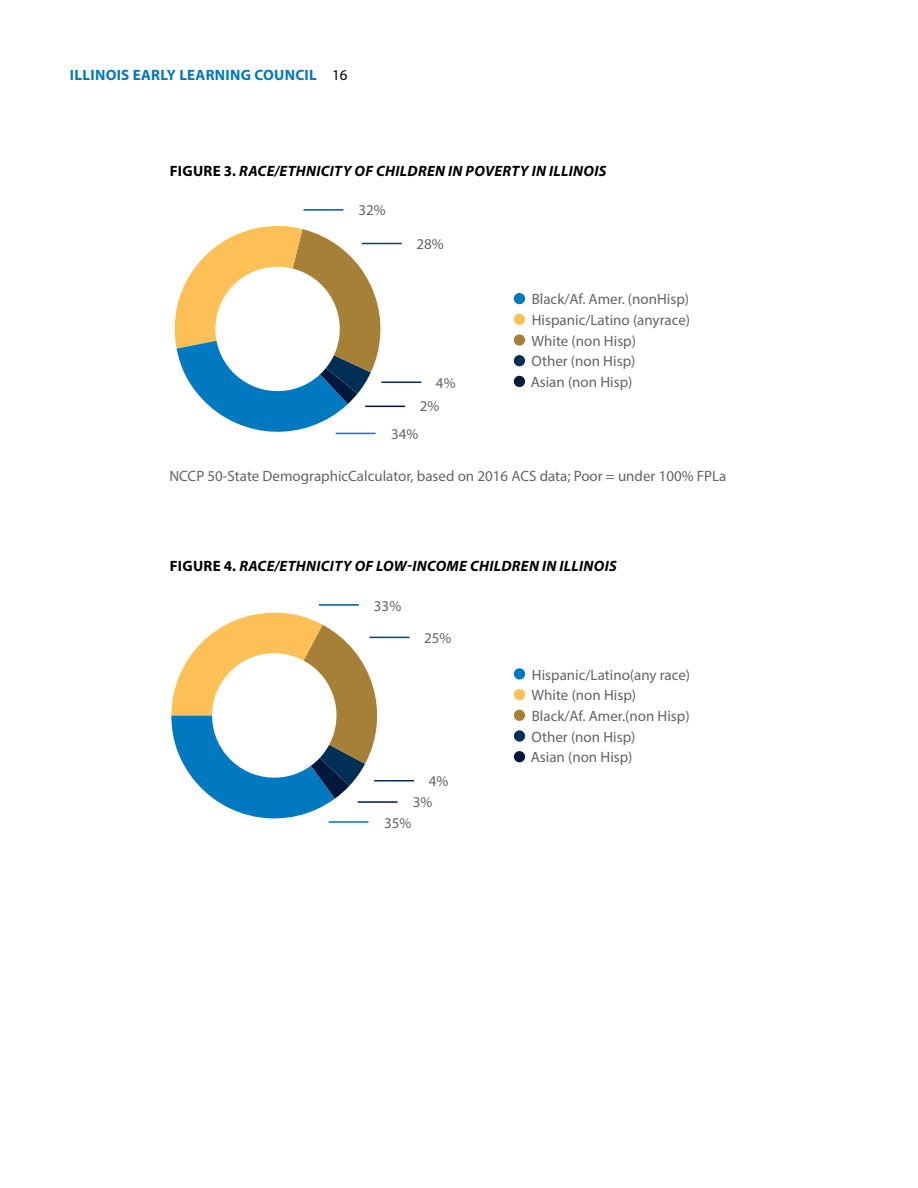
<style>
.page{position:relative;width:918px;height:1188px;background:#fff}
.page>*{position:absolute;margin:0;border:0;box-sizing:border-box;transform-origin:0 0}
.t1{font:15px "Myriad Pro";color:#636466}
.t2{font:italic 700 15px "Myriad Pro";letter-spacing:.02em;color:#000}
.t3{font:700 15px "Myriad Pro";letter-spacing:.02em;color:#0079c1}
.s1{font-weight:400;color:#000}
.s2{font-style:normal}
</style>
<div class="page">
<svg style="left:171px;top:613px;width:221px;height:210px"></svg>
<div style="left:514px;top:668px;width:11px;height:12px;background:#0079c1;border-radius:50%"></div>
<div style="left:514px;top:689px;width:11px;height:11px;background:#fdc057;border-radius:50%"></div>
<div style="left:514px;top:710px;width:11px;height:11px;background:#a78038;border-radius:50%"></div>
<div style="left:514px;top:730px;width:11px;height:12px;background:#002f56;border-radius:50%"></div>
<div style="left:514px;top:751px;width:11px;height:11px;background:#00183c;border-radius:50%"></div>
<hr style="left:329px;top:821px;width:40px;height:2px;background:#0079c1">
<hr style="left:319px;top:604px;width:40px;height:2px;background:#005a93">
<hr style="left:369px;top:637px;width:40px;height:1px;background:#004575">
<hr style="left:374px;top:780px;width:40px;height:2px;background:#002f56">
<hr style="left:358px;top:801px;width:40px;height:2px;background:#00183c">
<svg style="left:174px;top:225px;width:217px;height:210px"></svg>
<div style="left:514px;top:293px;width:11px;height:11px;background:#0079c1;border-radius:50%"></div>
<div style="left:514px;top:314px;width:11px;height:11px;background:#fdc057;border-radius:50%"></div>
<div style="left:514px;top:334px;width:11px;height:12px;background:#a78038;border-radius:50%"></div>
<div style="left:514px;top:355px;width:11px;height:11px;background:#002f56;border-radius:50%"></div>
<div style="left:514px;top:376px;width:11px;height:11px;background:#00183c;border-radius:50%"></div>
<hr style="left:336px;top:433px;width:40px;height:1px;background:#0079c1">
<hr style="left:304px;top:209px;width:39px;height:2px;background:#005a93">
<hr style="left:362px;top:243px;width:40px;height:1px;background:#004575">
<hr style="left:381px;top:381px;width:40px;height:2px;background:#002f56">
<hr style="left:365px;top:406px;width:40px;height:1px;background:#00183c">
<p class="t3" style="left:70px;top:65px;width:279px">ILLINOIS EARLY LEARNING COUNCIL <span class="s1">16</span></p>
<p class="t2" style="left:170px;top:161px;width:438px"><span class="s2">FIGURE 3.</span> RACE/ETHNICITY OF CHILDREN IN POVERTY IN ILLINOIS</p>
<p class="t1" style="left:359px;top:201px;width:29px">32%</p>
<p class="t1" style="left:416px;top:235px;width:29px">28%</p>
<p class="t1" style="left:436px;top:374px;width:21px">4%</p>
<p class="t1" style="left:420px;top:397px;width:21px">2%</p>
<p class="t1" style="left:391px;top:425px;width:29px">34%</p>
<p class="t1" style="left:532px;top:290px;width:159px">Black/Af. Amer. (nonHisp)</p>
<p class="t1" style="left:532px;top:311px;width:160px">Hispanic/Latino (anyrace)</p>
<p class="t1" style="left:532px;top:331px;width:106px">White (non Hisp)</p>
<p class="t1" style="left:531px;top:352px;width:105px">Other (non Hisp)</p>
<p class="t1" style="left:531px;top:373px;width:103px">Asian (non Hisp)</p>
<p class="t1" style="left:169px;top:467px;width:559px">NCCP 50-State DemographicCalculator, based on 2016 ACS data; Poor = under 100% FPLa</p>
<p class="t2" style="left:170px;top:556px;width:449px"><span class="s2">FIGURE 4.</span> RACE/ETHNICITY OF LOW-INCOME CHILDREN IN ILLINOIS</p>
<p class="t1" style="left:374px;top:596px;width:29px">33%</p>
<p class="t1" style="left:424px;top:629px;width:29px">25%</p>
<p class="t1" style="left:429px;top:772px;width:21px">4%</p>
<p class="t1" style="left:413px;top:793px;width:21px">3%</p>
<p class="t1" style="left:384px;top:813px;width:29px">35%</p>
<p class="t1" style="left:532px;top:665px;width:160px">Hispanic/Latino(any race)</p>
<p class="t1" style="left:532px;top:686px;width:106px">White (non Hisp)</p>
<p class="t1" style="left:532px;top:707px;width:159px">Black/Af. Amer.(non Hisp)</p>
<p class="t1" style="left:532px;top:727px;width:105px">Other (non Hisp)</p>
<p class="t1" style="left:531px;top:748px;width:103px">Asian (non Hisp)</p>
</div>
